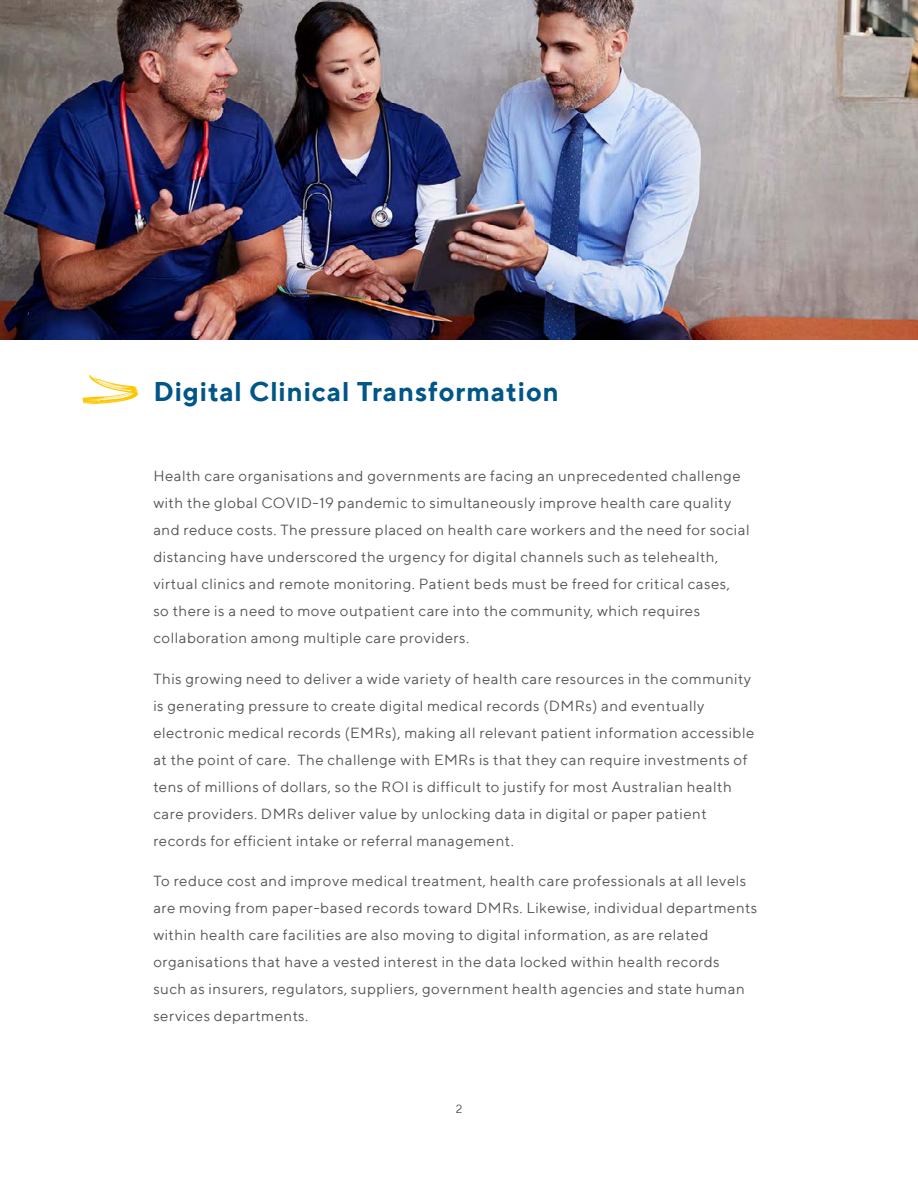
<style>
.page{position:relative;width:918px;height:1188px;background:#fff}
.page>*{position:absolute;margin:0;border:0;box-sizing:border-box;transform-origin:0 0}
.t1{font:700 27px "TT Norms";letter-spacing:.03em;color:#005689}
.t2{font:15px/27px "TT Norms";letter-spacing:.03em;color:#54565a}
.t3{font:12px "TT Norms";color:#52555b}
</style>
<div class="page">
<img style="left:0;top:0;width:918px;height:339px">
<svg style="left:83px;top:375px;width:55px;height:29px"></svg>
<h1 class="t1" style="left:153px;top:374px;width:407px">Digital Clinical Transformation</h1>
<p class="t2" style="left:153px;top:462px;width:598px">Health care organisations and governments are facing an unprecedented challenge with the global COVID-19 pandemic to simultaneously improve health care quality and reduce costs. The pressure placed on health care workers and the need for social distancing have underscored the urgency for digital channels such as telehealth, virtual clinics and remote monitoring. Patient beds must be freed for critical cases,<br>so there is a need to move outpatient care into the community, which requires collaboration among multiple care providers.</p>
<p class="t2" style="left:153px;top:665px;width:603px">This growing need to deliver a wide variety of health care resources in the community is generating pressure to create digital medical records (DMRs) and eventually electronic medical records (EMRs), making all relevant patient information accessible at the point of care. The challenge with EMRs is that they can require investments of tens of millions of dollars, so the ROI is difficult to justify for most Australian health care providers. DMRs deliver value by unlocking data in digital or paper patient records for efficient intake or referral management.</p>
<p class="t2" style="left:153px;top:867px;width:605px">To reduce cost and improve medical treatment, health care professionals at all levels are moving from paper-based records toward DMRs. Likewise, individual departments within health care facilities are also moving to digital information, as are related organisations that have a vested interest in the data locked within health records<br>such as insurers, regulators, suppliers, government health agencies and state human services departments.</p>
<p class="t3" style="left:456px;top:1101px;width:8px">2</p>
</div>
